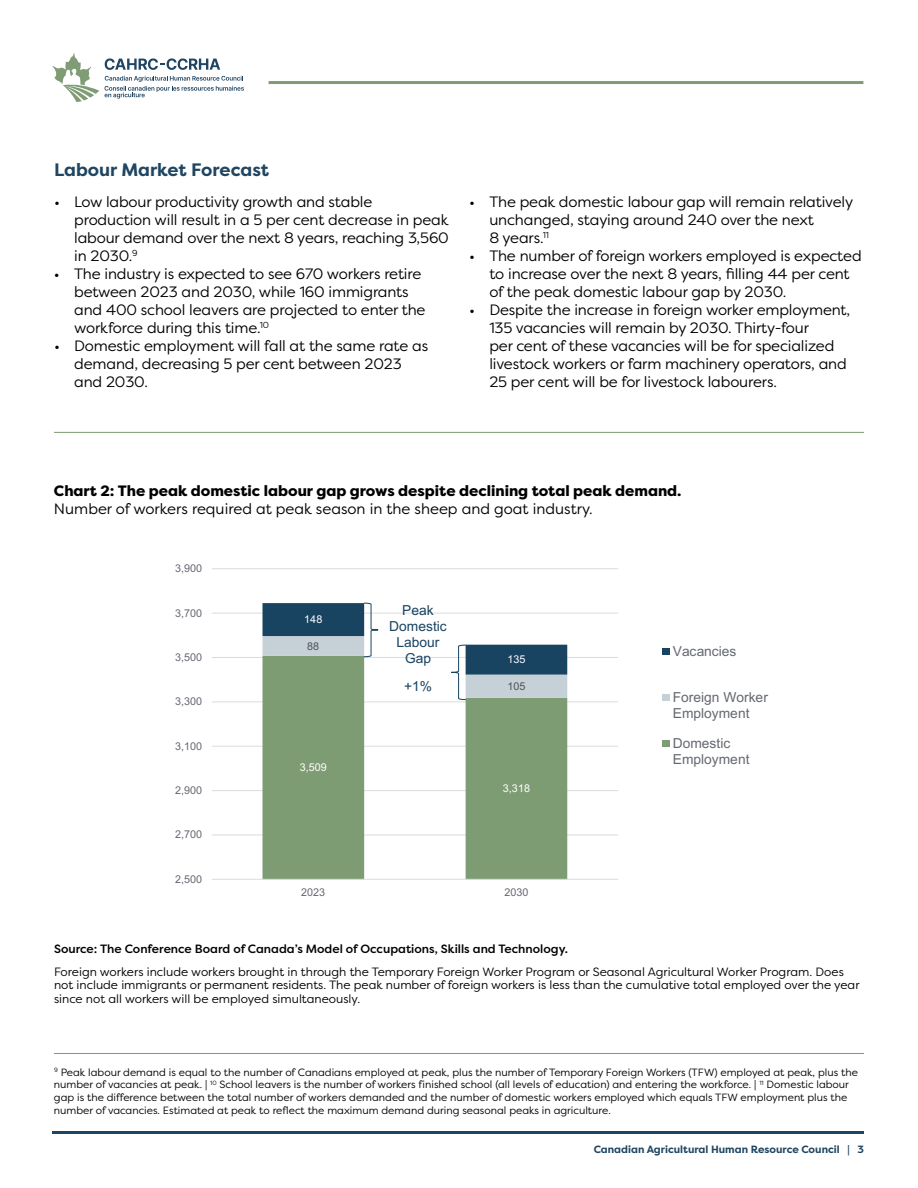
<style>
.page{position:relative;width:918px;height:1188px;background:#fff}
.page>*{position:absolute;margin:0;border:0;box-sizing:border-box;transform-origin:0 0}
.t1{font:700 18px "Filson Pro";color:#1f4561}
.t2{font:15px/18px "Filson Pro";letter-spacing:-.01em;color:#000}
.t3{font:800 15px "Filson Pro";color:#000}
.t4{font:13.8px/15.9px "Arial";letter-spacing:.005em;color:#646870}
.t5{font:13.8px/15.9px "Arial";color:#184361;text-align:center}
.t6{font:12px/13.5px "Filson Pro";color:#000}
.t7{font:500 12px "Filson Pro";color:#000}
.t8{font:10.8px "Arial";letter-spacing:.005em;color:#646870}
.t9{font:10.8px "Arial";letter-spacing:.005em;color:#fff}
.t10{font:10.8px "Arial";color:#4f5258}
.t11{font:10.5px/12.6px "Filson Pro";color:#000}
.t12{font:700 10.5px "Filson Pro";color:#1f4561}
</style>
<div class="page">
<svg style="left:105px;top:76px;width:139px;height:23px"></svg>
<svg style="left:105px;top:58px;width:115px;height:12px"></svg>
<svg style="left:52px;top:53px;width:47px;height:49px"></svg>
<hr style="left:269px;top:81px;width:594px;height:3px;background:#7f9c74">
<hr style="left:52px;top:1131px;width:811px;height:3px;background:#1f4562">
<hr style="left:212px;top:835px;width:406px;height:1px;background:#dbdcdf">
<hr style="left:212px;top:790px;width:406px;height:1px;background:#dbdcdf">
<hr style="left:212px;top:746px;width:406px;height:1px;background:#dbdcdf">
<hr style="left:212px;top:701px;width:406px;height:1px;background:#dbdcdf">
<hr style="left:212px;top:657px;width:406px;height:1px;background:#dbdcdf">
<hr style="left:212px;top:613px;width:406px;height:1px;background:#dbdcdf">
<hr style="left:212px;top:568px;width:406px;height:1px;background:#dbdcdf">
<svg style="left:263px;top:700px;width:304px;height:179px;fill:#7e9c74"></svg>
<hr style="left:212px;top:879px;width:406px;height:1px;background:#dbdcdf">
<div style="left:663px;top:649px;width:7px;height:6px;background:#184361"></div>
<div style="left:663px;top:694px;width:7px;height:7px;background:#c6d0d7"></div>
<div style="left:663px;top:740px;width:7px;height:7px;background:#7e9c74"></div>
<svg style="left:263px;top:603px;width:304px;height:97px"></svg>
<hr style="left:54px;top:432px;width:810px;height:1px;background:#7d9b73">
<hr style="left:54px;top:1053px;width:810px;height:1px;background:#7d9b73">
<p class="t1" style="left:54px;top:158px;width:217px">Labour Market Forecast</p>
<p class="t2" style="left:74px;top:192px;width:376px;text-indent:-20px">• Low labour productivity growth and stable production will result in a 5 per cent decrease in peak labour demand over the next 8 years, reaching 3,560 in 2030.<sup>9</sup></p>
<p class="t2" style="left:74px;top:264px;width:353px;text-indent:-20px">• The industry is expected to see 670 workers retire between 2023 and 2030, while 160 immigrants and 400 school leavers are projected to enter the workforce during this time.<sup>10</sup></p>
<p class="t2" style="left:74px;top:336px;width:355px;text-indent:-20px">• Domestic employment will fall at the same rate as demand, decreasing 5 per cent between 2023 and 2030.</p>
<p class="t2" style="left:489px;top:192px;width:365px;text-indent:-20px">• The peak domestic labour gap will remain relatively unchanged, staying around 240 over the next<br>8 years.<sup>11</sup></p>
<p class="t2" style="left:489px;top:246px;width:374px;text-indent:-20px">• The number of foreign workers employed is expected to increase over the next 8 years, filling 44 per cent of the peak domestic labour gap by 2030.</p>
<p class="t2" style="left:489px;top:300px;width:362px;text-indent:-20px">• Despite the increase in foreign worker employment, 135 vacancies will remain by 2030. Thirty-four<br>per cent of these vacancies will be for specialized livestock workers or farm machinery operators, and 25 per cent will be for livestock labourers.</p>
<p class="t3" style="left:54px;top:482px;width:629px">Chart 2: The peak domestic labour gap grows despite declining total peak demand.</p>
<p class="t2" style="left:54px;top:500px;width:540px">Number of workers required at peak season in the sheep and goat industry.</p>
<p class="t8" style="left:175px;top:561px;width:29px">3,900</p>
<p class="t8" style="left:175px;top:605px;width:29px">3,700</p>
<p class="t8" style="left:175px;top:650px;width:29px">3,500</p>
<p class="t8" style="left:175px;top:694px;width:29px">3,300</p>
<p class="t8" style="left:175px;top:738px;width:29px">3,100</p>
<p class="t8" style="left:175px;top:783px;width:29px">2,900</p>
<p class="t8" style="left:175px;top:827px;width:29px">2,700</p>
<p class="t8" style="left:175px;top:871px;width:29px">2,500</p>
<p class="t9" style="left:304px;top:612px;width:20px">148</p>
<p class="t10" style="left:307px;top:638px;width:14px">88</p>
<p class="t9" style="left:300px;top:760px;width:29px">3,509</p>
<p class="t5" style="left:389px;top:602px;width:59px">Peak<br>Domestic<br>Labour<br>Gap</p>
<p class="t5" style="left:404px;top:678px;width:29px">+1%</p>
<p class="t9" style="left:507px;top:652px;width:20px">135</p>
<p class="t10" style="left:507px;top:679px;width:20px">105</p>
<p class="t9" style="left:503px;top:781px;width:29px">3,318</p>
<p class="t8" style="left:301px;top:885px;width:26px">2023</p>
<p class="t8" style="left:504px;top:885px;width:26px">2030</p>
<p class="t4" style="left:673px;top:643px;width:65px">Vacancies</p>
<p class="t4" style="left:673px;top:689px;width:97px">Foreign Worker<br>Employment</p>
<p class="t4" style="left:673px;top:735px;width:78px">Domestic<br>Employment</p>
<p class="t7" style="left:54px;top:941px;width:516px">Source: The Conference Board of Canada’s Model of Occupations, Skills and Technology.</p>
<p class="t6" style="left:54px;top:965px;width:807px">Foreign workers include workers brought in through the Temporary Foreign Worker Program or Seasonal Agricultural Worker Program. Does not include immigrants or permanent residents. The peak number of foreign workers is less than the cumulative total employed over the year since not all workers will be employed simultaneously.</p>
<p class="t11" style="left:54px;top:1066px;width:806px"><sup>9</sup> Peak labour demand is equal to the number of Canadians employed at peak, plus the number of Temporary Foreign Workers (TFW) employed at peak, plus the number of vacancies at peak. | <sup>10</sup> School leavers is the number of workers finished school (all levels of education) and entering the workforce. | <sup>11</sup> Domestic labour gap is the difference between the total number of workers demanded and the number of domestic workers employed which equals TFW employment plus the number of vacancies. Estimated at peak to reflect the maximum demand during seasonal peaks in agriculture.</p>
<p class="t12" style="left:594px;top:1142px;width:272px">Canadian Agricultural Human Resource Council | 3</p>
</div>
